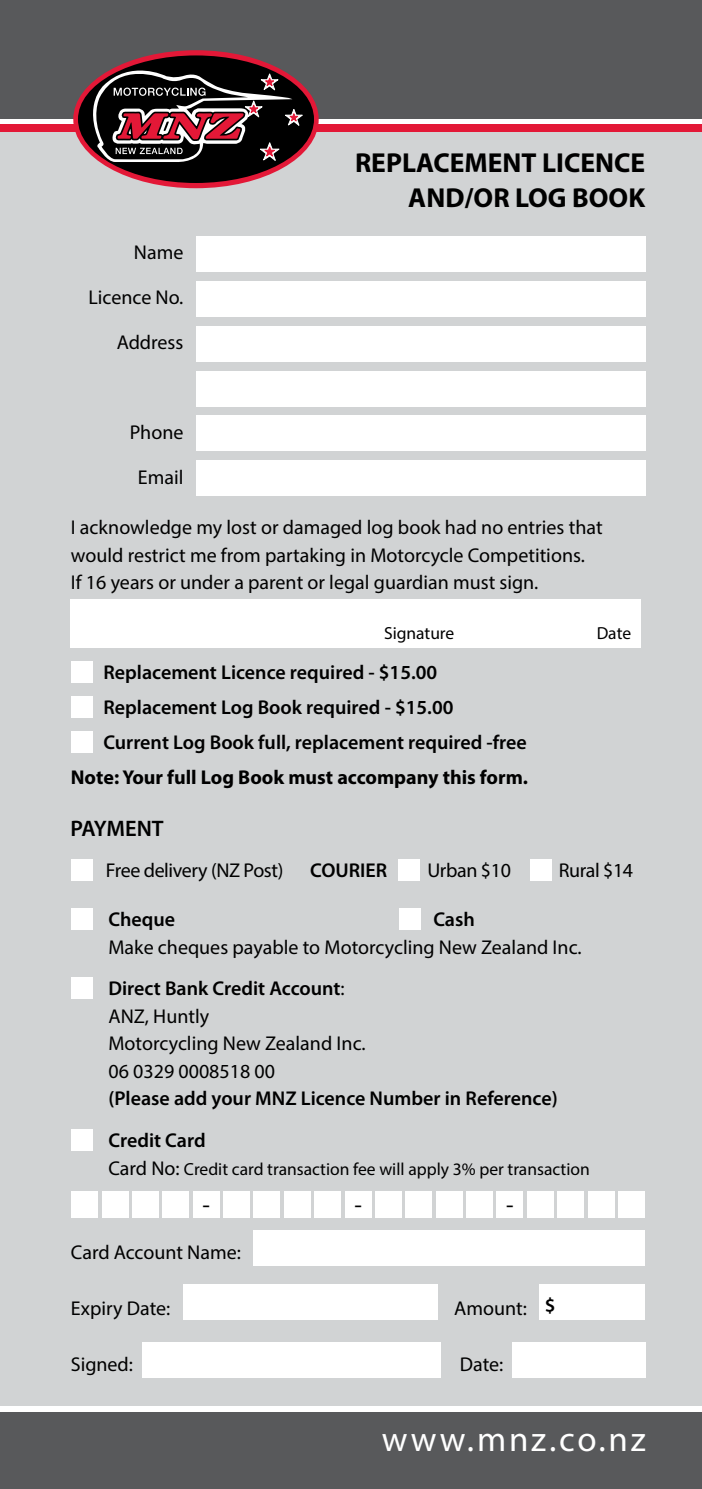
<style>
.page{position:relative;width:702px;height:1489px;background:#fff}
.page>*{position:absolute;margin:0;border:0;box-sizing:border-box;transform-origin:0 0}
.t1{font:35px "Myriad Pro";letter-spacing:.08em;color:#fff}
.t2{font:700 27.5px/35px "Myriad Pro";color:#000;text-align:right}
.t3{font:24.5px "Myriad Pro";color:#000}
.t4{font:600 22.5px "Myriad Pro";letter-spacing:-.01em;color:#000}
.t5{font:20px/27.5px "Myriad Pro";color:#000}
.t6{font:600 20px/35px "Myriad Pro";color:#000}
.t7{font:700 20px "Myriad Pro";color:#000}
.t8{font:20px "Myriad Pro";letter-spacing:-.02em;color:#000}
.t9{font:17.5px "Myriad Pro";color:#000}
.s1{font-weight:600}
.s2{font-size:20px}
</style>
<div class="page">
<div style="left:0;top:130px;width:702px;height:1275px;background:#d1d3d4"></div>
<div style="left:0;top:0;width:702px;height:118px;background:#58595b"></div>
<div style="left:196px;top:237px;width:449px;height:35px;background:#fff"></div>
<div style="left:196px;top:281px;width:449px;height:36px;background:#fff"></div>
<div style="left:196px;top:326px;width:449px;height:35px;background:#fff"></div>
<div style="left:196px;top:371px;width:449px;height:35px;background:#fff"></div>
<div style="left:196px;top:415px;width:449px;height:36px;background:#fff"></div>
<div style="left:196px;top:460px;width:449px;height:35px;background:#fff"></div>
<div style="left:0;top:1412px;width:702px;height:76px;background:#58595b"></div>
<div style="left:71px;top:599px;width:570px;height:48px;background:#fff"></div>
<div style="left:71px;top:661px;width:22px;height:21px;background:#fff"></div>
<div style="left:71px;top:696px;width:22px;height:21px;background:#fff"></div>
<div style="left:71px;top:731px;width:22px;height:21px;background:#fff"></div>
<div style="left:71px;top:907px;width:22px;height:22px;background:#fff"></div>
<div style="left:399px;top:907px;width:22px;height:22px;background:#fff"></div>
<div style="left:71px;top:977px;width:22px;height:21px;background:#fff"></div>
<div style="left:71px;top:1128px;width:22px;height:22px;background:#fff"></div>
<div style="left:253px;top:1230px;width:392px;height:35px;background:#fff"></div>
<div style="left:183px;top:1284px;width:254px;height:35px;background:#fff"></div>
<div style="left:539px;top:1284px;width:106px;height:35px;background:#fff"></div>
<div style="left:142px;top:1341px;width:298px;height:36px;background:#fff"></div>
<div style="left:512px;top:1341px;width:133px;height:36px;background:#fff"></div>
<div style="left:72px;top:1190px;width:26px;height:26px;background:#fff"></div>
<div style="left:102px;top:1190px;width:26px;height:26px;background:#fff"></div>
<div style="left:132px;top:1190px;width:26px;height:26px;background:#fff"></div>
<div style="left:163px;top:1190px;width:26px;height:26px;background:#fff"></div>
<div style="left:193px;top:1190px;width:26px;height:26px;background:#fff"></div>
<div style="left:223px;top:1190px;width:26px;height:26px;background:#fff"></div>
<div style="left:254px;top:1190px;width:26px;height:26px;background:#fff"></div>
<div style="left:284px;top:1190px;width:26px;height:26px;background:#fff"></div>
<div style="left:315px;top:1190px;width:26px;height:26px;background:#fff"></div>
<div style="left:345px;top:1190px;width:26px;height:26px;background:#fff"></div>
<div style="left:375px;top:1190px;width:26px;height:26px;background:#fff"></div>
<div style="left:406px;top:1190px;width:26px;height:26px;background:#fff"></div>
<div style="left:436px;top:1190px;width:26px;height:26px;background:#fff"></div>
<div style="left:466px;top:1190px;width:26px;height:26px;background:#fff"></div>
<div style="left:497px;top:1190px;width:26px;height:26px;background:#fff"></div>
<div style="left:527px;top:1190px;width:26px;height:26px;background:#fff"></div>
<div style="left:557px;top:1190px;width:26px;height:26px;background:#fff"></div>
<div style="left:588px;top:1190px;width:26px;height:26px;background:#fff"></div>
<div style="left:618px;top:1190px;width:26px;height:26px;background:#fff"></div>
<div style="left:71px;top:859px;width:22px;height:21px;background:#fff"></div>
<div style="left:398px;top:859px;width:22px;height:21px;background:#fff"></div>
<div style="left:529px;top:859px;width:22px;height:21px;background:#fff"></div>
<div style="left:0;top:125px;width:702px;height:7px;background:#e31837"></div>
<div style="left:73px;top:50px;width:246px;height:138px;background:#e31837;border-radius:50%"></div>
<div style="left:78px;top:55px;width:236px;height:128px;background:#000;border-radius:50%"></div>
<svg style="left:83px;top:59px;width:220px;height:127px"></svg>
<p class="t5" style="left:134px;top:238px;width:51px">Name</p>
<p class="t5" style="left:88px;top:283px;width:96px">Licence No.</p>
<p class="t5" style="left:117px;top:328px;width:68px">Address</p>
<p class="t5" style="left:130px;top:418px;width:55px">Phone</p>
<p class="t5" style="left:138px;top:463px;width:47px">Email</p>
<h2 class="t2" style="left:355px;top:144px;width:292px">REPLACEMENT LICENCE<br>AND/OR LOG BOOK</h2>
<p class="t5" style="left:71px;top:513px;width:533px">I acknowledge my lost or damaged log book had no entries that would restrict me from partaking in Motorcycle Competitions.<br>If 16 years or under a parent or legal guardian must sign.</p>
<p class="t9" style="left:384px;top:622px;width:72px">Signature</p>
<p class="t9" style="left:596px;top:622px;width:36px">Date</p>
<p class="t6" style="left:103px;top:654px;width:425px">Replacement Licence required - $15.00<br>Replacement Log Book required - $15.00<br>Current Log Book full, replacement required -free</p>
<p class="t7" style="left:71px;top:764px;width:458px">Note: Your full Log Book must accompany this form.</p>
<p class="t4" style="left:71px;top:814px;width:95px">PAYMENT</p>
<p class="t8" style="left:106px;top:858px;width:179px">Free delivery (NZ Post)</p>
<p class="t6" style="left:310px;top:852px;width:78px">COURIER</p>
<p class="t5" style="left:427px;top:856px;width:85px">Urban $10</p>
<p class="t5" style="left:558px;top:856px;width:76px">Rural $14</p>
<p class="t6" style="left:108px;top:901px;width:68px">Cheque</p>
<p class="t6" style="left:433px;top:901px;width:43px">Cash</p>
<p class="t5" style="left:108px;top:925px;width:474px;line-height:41.8px">Make cheques payable to Motorcycling New Zealand Inc.<br><span class="s1">Direct Bank Credit Account</span>:</p>
<p class="t5" style="left:108px;top:1001px;width:258px">ANZ, Huntly<br>Motorcycling New Zealand Inc.<br>06 0329 0008518 00</p>
<p class="t6" style="left:108px;top:1077px;width:450px;line-height:41.8px">(Please add your MNZ Licence Number in Reference)<br>Credit Card</p>
<p class="t9" style="left:108px;top:1157px;width:483px"><span class="s2">Card No:</span> Credit card transaction fee will apply 3% per transaction</p>
<p class="t3" style="left:202px;top:1189px;width:9px">-</p>
<p class="t3" style="left:354px;top:1189px;width:9px">-</p>
<p class="t3" style="left:506px;top:1189px;width:9px">-</p>
<p class="t5" style="left:71px;top:1237px;width:171px">Card Account Name:</p>
<p class="t5" style="left:71px;top:1293px;width:101px">Expiry Date:</p>
<p class="t5" style="left:454px;top:1293px;width:103px">Amount: <sup>$</sup></p>
<p class="t5" style="left:71px;top:1349px;width:64px">Signed:</p>
<p class="t5" style="left:460px;top:1349px;width:45px">Date:</p>
<h1 class="t1" style="left:382px;top:1417px;width:265px">www.mnz.co.nz</h1>
</div>
